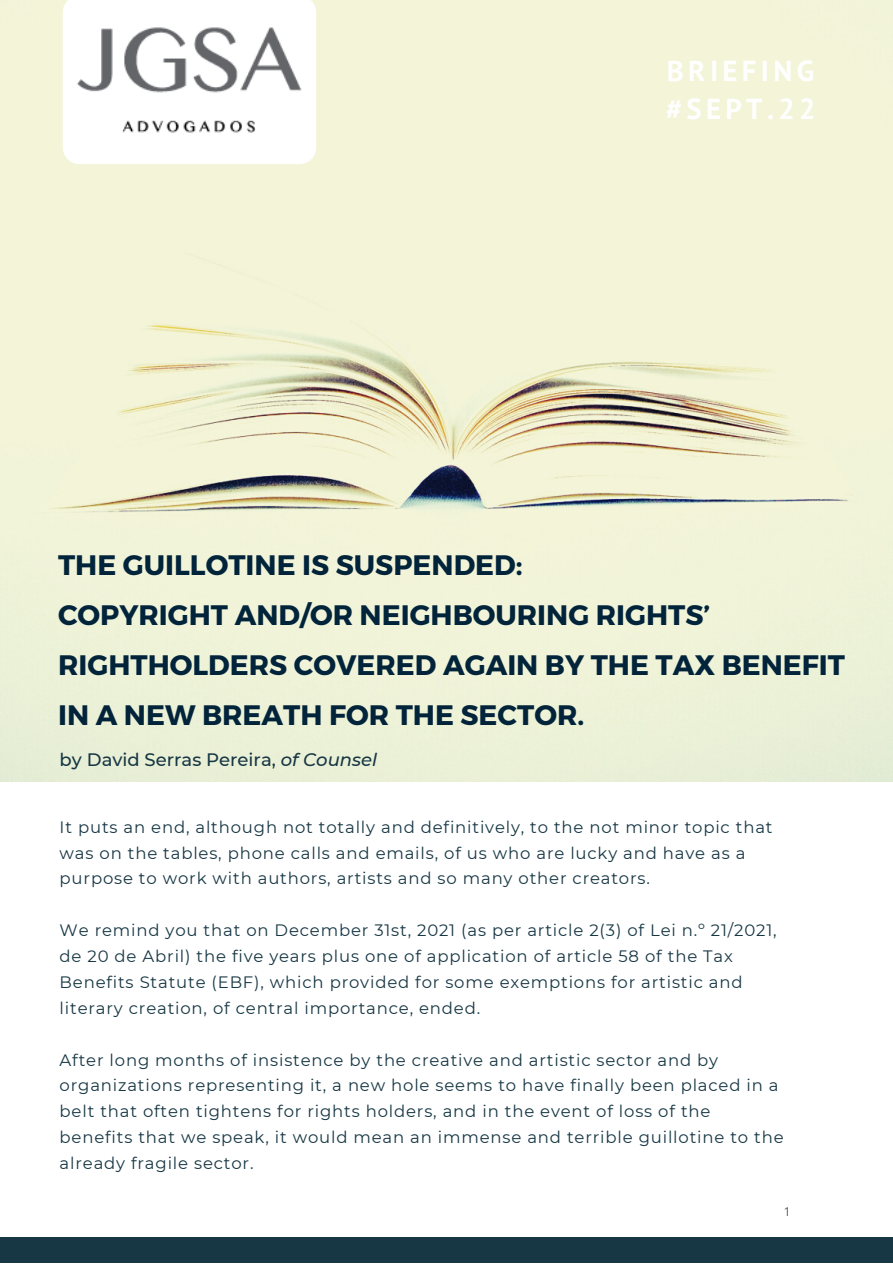
<style>
.page{position:relative;width:893px;height:1264px;background:#fff}
.page>*{position:absolute;margin:0;border:0;box-sizing:border-box;transform-origin:0 0}
.t1{font:700 28.8px/38.2px "PT Sans";letter-spacing:.15em;color:#fff}
.t2{font:700 28.2px/49.9px "Montserrat";color:#02243b}
.t3{font:500 18px "Montserrat";color:#173744}
.t4{font:16.5px/25.8px "Montserrat";letter-spacing:.05em;color:#173744}
.t5{font:300 12px "Open Sans";color:#000}
.s1{font-style:italic}
</style>
<div class="page">
<div style="left:0;top:1236px;width:892px;height:26px;background:#173744"></div>
<img style="left:0;top:0;width:892px;height:781px">
<img style="left:63px;top:0;width:253px;height:164px">
<h1 class="t1" style="left:665px;top:51px;width:151px">BRIEFING #SEPT.22</h1>
<h2 class="t2" style="left:58px;top:538px;width:788px">THE GUILLOTINE IS SUSPENDED:<br>COPYRIGHT AND/OR NEIGHBOURING RIGHTS’ RIGHTHOLDERS COVERED AGAIN BY THE TAX BENEFIT IN A NEW BREATH FOR THE SECTOR.</h2>
<p class="t3" style="left:60px;top:749px;width:319px">by David Serras Pereira, <span class="s1">of Counsel</span></p>
<p class="t4" style="left:60px;top:814px;width:714px">It puts an end, although not totally and definitively, to the not minor topic that was on the tables, phone calls and emails, of us who are lucky and have as a purpose to work with authors, artists and so many other creators.</p>
<p class="t4" style="left:60px;top:917px;width:718px">We remind you that on December 31st, 2021 (as per article 2(3) of Lei n.º 21/2021, de 20 de Abril) the five years plus one of application of article 58 of the Tax Benefits Statute (EBF), which provided for some exemptions for artistic and literary creation, of central importance, ended.</p>
<p class="t4" style="left:60px;top:1046px;width:725px">After long months of insistence by the creative and artistic sector and by organizations representing it, a new hole seems to have finally been placed in a belt that often tightens for rights holders, and in the event of loss of the benefits that we speak, it would mean an immense and terrible guillotine to the already fragile sector.</p>
<p class="t5" style="left:783px;top:1203px;width:8px">1</p>
</div>
